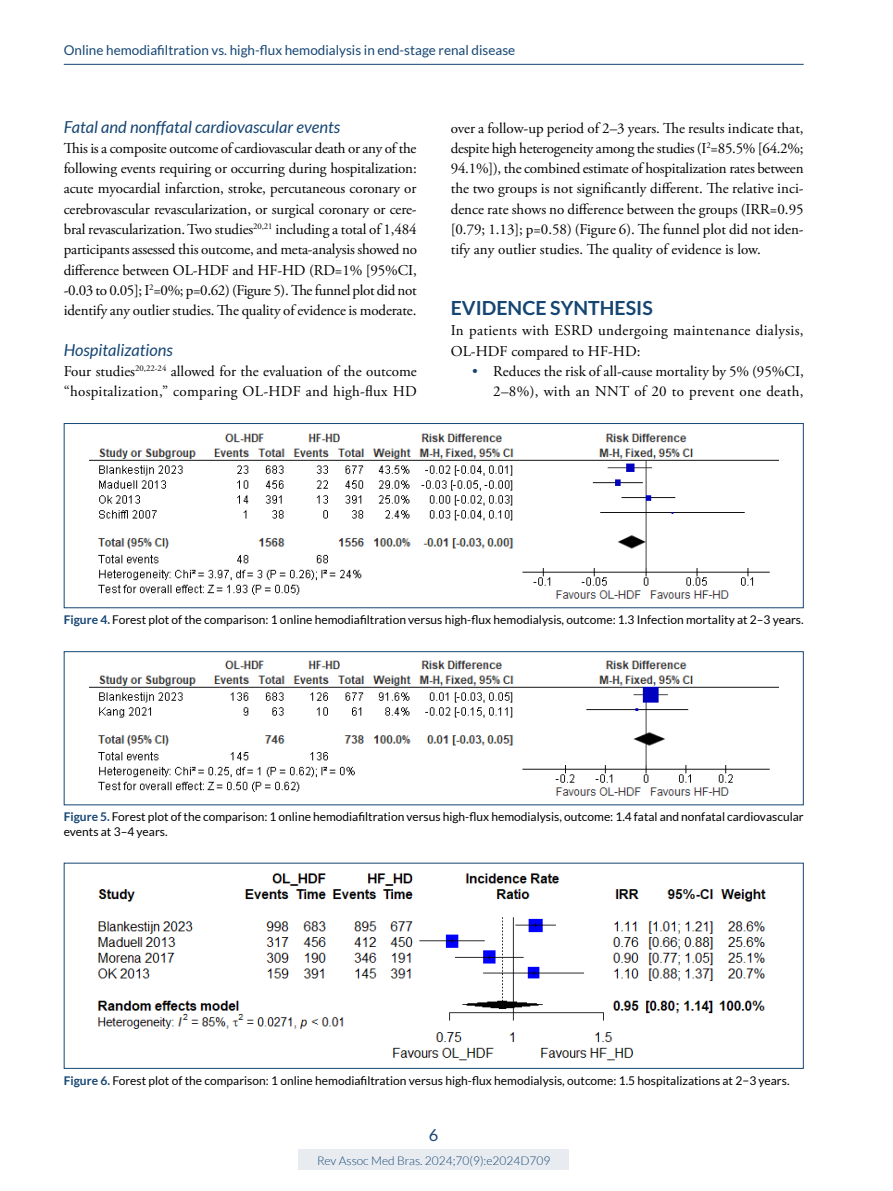
<style>
.page{position:relative;width:893px;height:1191px;background:#fff}
.page>*{position:absolute;margin:0;border:0;box-sizing:border-box;transform-origin:0 0}
.t1{font:700 19.5px "Lato";color:#154573}
.t2{font:italic 16.5px "Lato";color:#154573}
.t3{font:16.5px "Lato";color:#154573}
.t4{font:15px/20.2px "Adobe Garamond Pro";color:#000;text-align:justify}
.t5{font:15px/20.2px "Adobe Garamond Pro";letter-spacing:.025em;color:#000}
.t6{font:13.5px "Lato";color:#154573}
.t7{font:12px/14.4px "Lato";color:#000}
.t8{font:300 12px "Lato";color:#154573}
.s1{color:#154573}
.s2{font-weight:700;color:#154573}
</style>
<div class="page">
<div style="left:299px;top:1149px;width:270px;height:21px;background:#e8ecf1"></div>
<hr style="left:64px;top:64px;width:740px;height:1px;background:#154573">
<img style="left:89px;top:433px;width:689px;height:166px">
<div style="left:64px;top:423px;width:740px;height:185px;border:1px solid #154573"></div>
<img style="left:89px;top:660px;width:689px;height:136px">
<div style="left:64px;top:651px;width:740px;height:154px;border:1px solid #154573"></div>
<img style="left:97px;top:873px;width:669px;height:188px">
<p class="t6" style="left:64px;top:43px;width:453px">Online hemodiafiltration vs. high-flux hemodialysis in end-stage renal disease</p>
<p class="t2" style="left:64px;top:117px;width:278px">Fatal and nonffatal cardiovascular events</p>
<p class="t4" style="left:64px;top:139px;width:355px">This is a composite outcome of cardiovascular death or any of the following events requiring or occurring during hospitalization: acute myocardial infarction, stroke, percutaneous coronary or cerebrovascular revascularization, or surgical coronary or cere&shy;bral revascularization. Two studies<sup>20,21</sup> including a total of 1,484 participants assessed this outcome, and meta-analysis showed no difference between OL-HDF and HF-HD (RD=1% [95%CI, -0.03 to 0.05]; I<sup>2</sup>=0%; p=0.62) (Figure 5). The funnel plot did not identify any outlier studies. The quality of evidence is moderate.</p>
<p class="t2" style="left:64px;top:340px;width:111px">Hospitalizations</p>
<p class="t4" style="left:64px;top:361px;width:355px">Four studies<sup>20,22-24</sup> allowed for the evaluation of the outcome “hospitalization,” comparing OL-HDF and high-flux HD</p>
<p class="t4" style="left:451px;top:118px;width:354px">over a follow-up period of 2–3 years. The results indicate that, despite high heterogeneity among the studies (I<sup>2</sup>=85.5% [64.2%; 94.1%]), the combined estimate of hospitalization rates between the two groups is not significantly different. The relative inci&shy;dence rate shows no difference between the groups (IRR=0.95 [0.79; 1.13]; p=0.58) (Figure 6). The funnel plot did not iden&shy;tify any outlier studies. The quality of evidence is low.</p>
<h1 class="t1" style="left:451px;top:297px;width:204px">EVIDENCE SYNTHESIS</h1>
<p class="t5" style="left:451px;top:321px;width:354px">In patients with ESRD undergoing maintenance dialysis,<br>OL-HDF compared to HF-HD:</p>
<p class="t4" style="left:472px;top:361px;width:333px;text-align:right"><span class="s1">•</span> Reduces the risk of all-cause mortality by 5% (95%CI,<br>2–8%), with an NNT of 20 to prevent one death,</p>
<p class="t7" style="left:64px;top:612px;width:741px"><span class="s2">Figure 4.</span> Forest plot of the comparison: 1 online hemodiafiltration versus high-flux hemodialysis, outcome: 1.3 Infection mortality at 2–3 years.</p>
<p class="t7" style="left:64px;top:809px;width:741px"><span class="s2">Figure 5.</span> Forest plot of the comparison: 1 online hemodiafiltration versus high-flux hemodialysis, outcome: 1.4 fatal and nonfatal cardiovascular events at 3–4 years.</p>
<p class="t7" style="left:64px;top:1073px;width:727px"><span class="s2">Figure 6.</span> Forest plot of the comparison: 1 online hemodiafiltration versus high-flux hemodialysis, outcome: 1.5 hospitalizations at 2−3 years.</p>
<p class="t3" style="left:429px;top:1126px;width:11px">6</p>
<p class="t8" style="left:317px;top:1154px;width:235px">Rev Assoc Med Bras. 2024;70(9):e2024D709</p>
</div>
